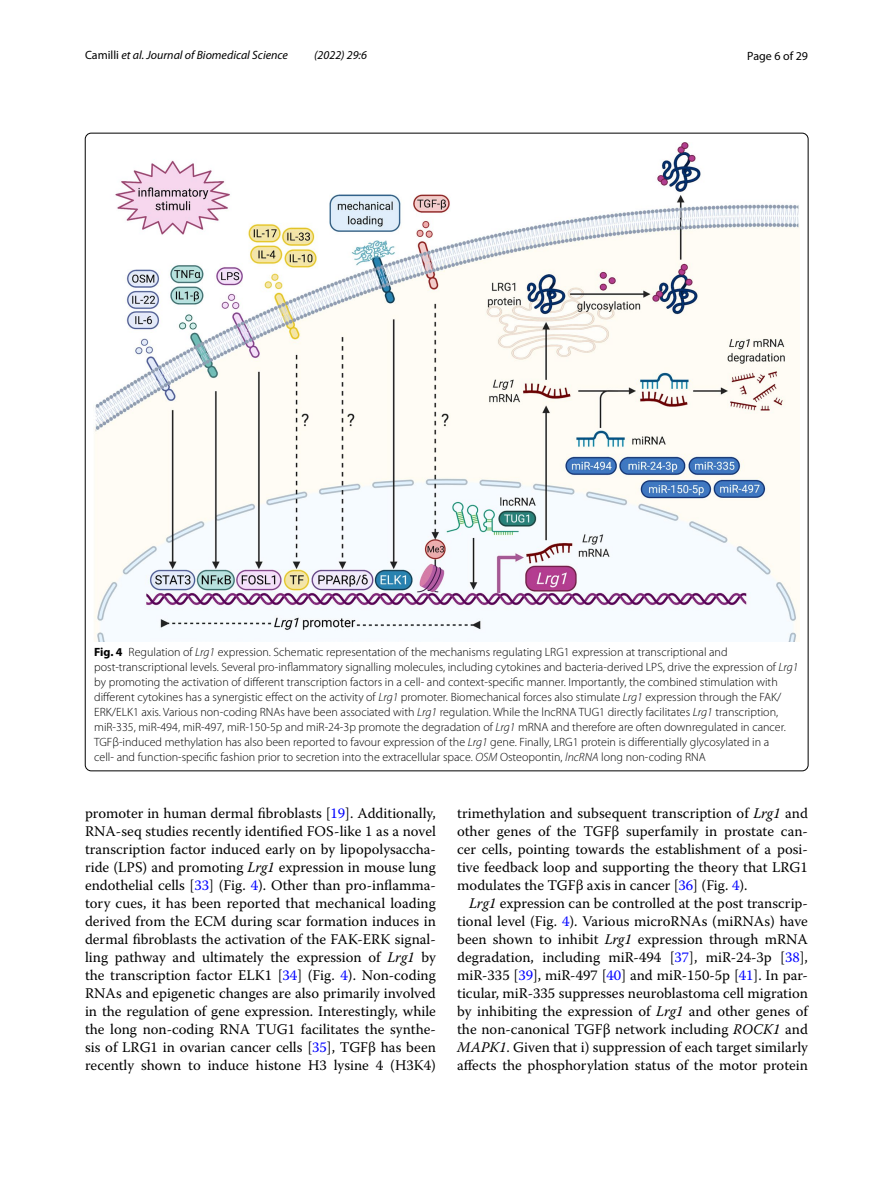
<style>
.page{position:relative;width:893px;height:1187px;background:#fff}
.page>*{position:absolute;margin:0;border:0;box-sizing:border-box;transform-origin:0 0}
.t1{font:14.7px/18px "Warnock Pro";color:#000;text-align:justify}
.t2{font:300 12px/15px "Myriad Pro";color:#000}
.t3{font:italic 12px "Myriad Pro";color:#000}
.t4{font:12px "Myriad Pro";color:#000}
.s1{font-style:normal}
.s2{font-weight:700}
.s3{font-style:italic}
.s4{color:#00f}
</style>
<div class="page">
<img style="left:94px;top:142px;width:706px;height:499px">
<p class="t3" style="left:85px;top:48px;width:204px"><span class="s1">Camilli</span> et al. Journal of Biomedical Science</p>
<p class="t3" style="left:314px;top:48px;width:54px">(2022) 29:6</p>
<p class="t4" style="left:747px;top:48px;width:62px">Page 6 of 29</p>
<p class="t2" style="left:94px;top:645px;width:706px"><span class="s2">Fig. 4</span> Regulation of <span class="s3">Lrg1</span> expression. Schematic representation of the mechanisms regulating LRG1 expression at transcriptional and post-transcriptional levels. Several pro-inflammatory signalling molecules, including cytokines and bacteria-derived LPS, drive the expression of <span class="s3">Lrg1 </span>by promoting the activation of different transcription factors in a cell- and context-specific manner. Importantly, the combined stimulation with different cytokines has a synergistic effect on the activity of <span class="s3">Lrg1</span> promoter. Biomechanical forces also stimulate <span class="s3">Lrg1</span> expression through the FAK/ ERK/ELK1 axis. Various non-coding RNAs have been associated with <span class="s3">Lrg1</span> regulation. While the lncRNA TUG1 directly facilitates <span class="s3">Lrg1</span> transcription, miR-335, miR-494, miR-497, miR-150-5p and miR-24-3p promote the degradation of <span class="s3">Lrg1</span> mRNA and therefore are often downregulated in cancer.<br>TGFβ-induced methylation has also been reported to favour expression of the <span class="s3">Lrg1</span> gene. Finally, LRG1 protein is differentially glycosylated in a<br>cell- and function-specific fashion prior to secretion into the extracellular space. <span class="s3">OSM</span> Osteopontin, <span class="s3">lncRNA</span> long non-coding RNA</p>
<p class="t1" style="left:85px;top:804px;width:352px">promoter in human dermal fibroblasts [<span class="s4">19</span>]. Additionally, RNA-seq studies recently identified FOS-like 1 as a novel transcription factor induced early on by lipopolysaccha&shy;ride (LPS) and promoting <span class="s3">Lrg1</span> expression in mouse lung endothelial cells [<span class="s4">33</span>] (Fig. <span class="s4">4</span>). Other than pro-inflamma&shy;tory cues, it has been reported that mechanical loading derived from the ECM during scar formation induces in dermal fibroblasts the activation of the FAK-ERK signal&shy;ling pathway and ultimately the expression of <span class="s3">Lrg1</span> by the transcription factor ELK1 [<span class="s4">34</span>] (Fig. <span class="s4">4</span>). Non-coding RNAs and epigenetic changes are also primarily involved in the regulation of gene expression. Interestingly, while the long non-coding RNA TUG1 facilitates the synthe&shy;sis of LRG1 in ovarian cancer cells [<span class="s4">35</span>], TGFβ has been recently shown to induce histone H3 lysine 4 (H3K4)</p>
<p class="t1" style="left:457px;top:804px;width:352px">trimethylation and subsequent transcription of <span class="s3">Lrg1</span> and other genes of the TGFβ superfamily in prostate can&shy;cer cells, pointing towards the establishment of a posi&shy;tive feedback loop and supporting the theory that LRG1 modulates the TGFβ axis in cancer [<span class="s4">36</span>] (Fig. <span class="s4">4</span>).</p>
<p class="t1" style="left:457px;top:894px;width:352px;text-indent:12px"><span class="s3">Lrg1</span> expression can be controlled at the post transcrip&shy;tional level (Fig. <span class="s4">4</span>). Various microRNAs (miRNAs) have been shown to inhibit <span class="s3">Lrg1</span> expression through mRNA degradation, including miR-494 [<span class="s4">37</span>], miR-24-3p [<span class="s4">38</span>], miR-335 [<span class="s4">39</span>], miR-497 [<span class="s4">40</span>] and miR-150-5p [<span class="s4">41</span>]. In par&shy;ticular, miR-335 suppresses neuroblastoma cell migration by inhibiting the expression of <span class="s3">Lrg1</span> and other genes of the non-canonical TGFβ network including <span class="s3">ROCK1</span> and <span class="s3">MAPK1</span>. Given that i) suppression of each target similarly affects the phosphorylation status of the motor protein</p>
</div>
